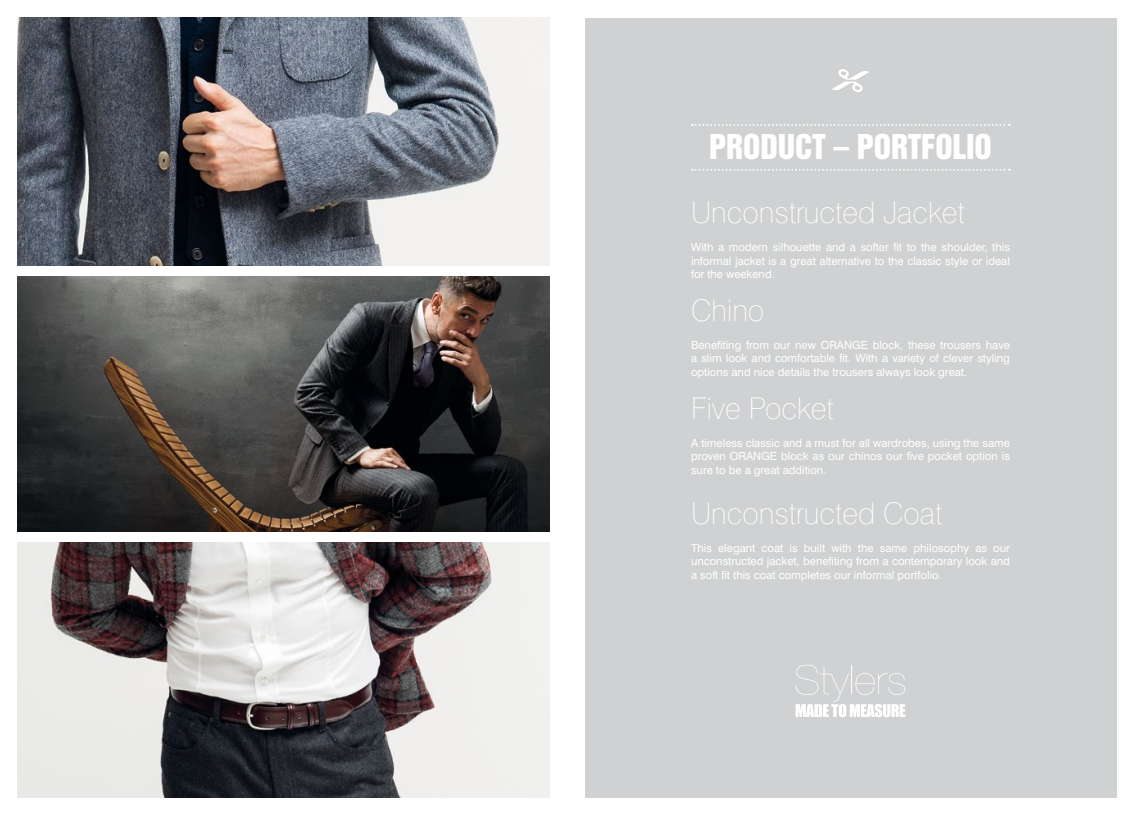
<style>
.page{position:relative;width:1134px;height:815px;background:#fff}
.page>*{position:absolute;margin:0;border:0;box-sizing:border-box;transform-origin:0 0}
.t1{font:31.25px "Swiss 921 AT Regular A";color:#fff}
.t2{font:100 30px "Swiss 721 AT";color:#fff}
.t3{font:11.25px/13.5px "Swiss 721 AT";color:#fff;text-align:justify}
</style>
<div class="page">
<div style="left:585px;top:18px;width:531px;height:779px;background:#d0d1d2"></div>
<svg style="left:832px;top:69px;width:37px;height:23px"></svg>
<img style="left:18px;top:18px;width:531px;height:248px">
<img style="left:18px;top:542px;width:531px;height:255px">
<img style="left:18px;top:276px;width:531px;height:255px">
<svg style="left:795px;top:665px;width:110px;height:52px"></svg>
<svg style="left:692px;top:169px;width:318px;height:2px"></svg>
<svg style="left:692px;top:124px;width:318px;height:2px"></svg>
<h1 class="t1" style="left:709px;top:126px;width:284px">PRODUCT – PORTFOLIO</h1>
<h2 class="t2" style="left:691px;top:195px;width:275px">Unconstructed Jacket</h2>
<p class="t3" style="left:691px;top:240px;width:320px">With a modern silhouette and a softer fit to the shoulder, this informal jacket is a great alternative to the classic style or ideal for the weekend.</p>
<h2 class="t2" style="left:691px;top:292px;width:75px">Chino</h2>
<p class="t3" style="left:691px;top:338px;width:320px">Benefiting from our new ORANGE block, these trousers have a slim look and comfortable fit. With a variety of clever styling options and nice details the trousers always look great.</p>
<h2 class="t2" style="left:691px;top:390px;width:144px">Five Pocket</h2>
<p class="t3" style="left:691px;top:436px;width:320px">A timeless classic and a must for all wardrobes, using the same proven ORANGE block as our chinos our five pocket option is sure to be a great addition.</p>
<h2 class="t2" style="left:691px;top:495px;width:253px">Unconstructed Coat</h2>
<p class="t3" style="left:691px;top:541px;width:320px">This elegant coat is built with the same philosophy as our unconstructed jacket, benefiting from a contemporary look and a soft fit this coat completes our informal portfolio.</p>
</div>
